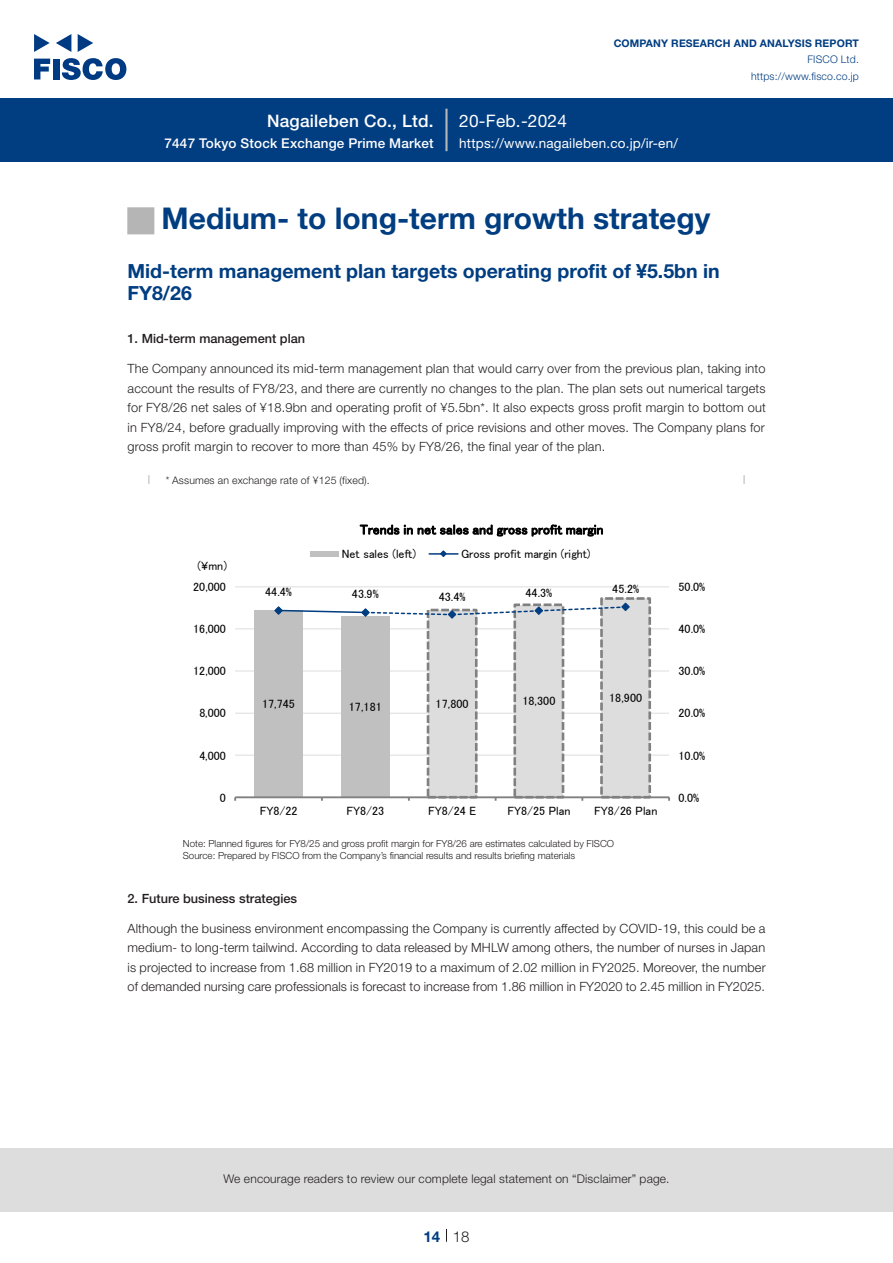
<style>
.page{position:relative;width:893px;height:1263px;background:#fff}
.page>*{position:absolute;margin:0;border:0;box-sizing:border-box;transform-origin:0 0}
.t1{font:700 30px "Helvetica Neue LT Std";color:#003d81}
.t2{font:27px "European Pi Std 1";color:#b5b5b6}
.中タイトル_e{font:700 19.5px/22.5px "Helvetica Neue LT Std";color:#003d81}
.t3{font:500 17.25px "Helvetica Neue LT Std";letter-spacing:.015em;color:#fff}
.t4{font:17.25px "Helvetica Neue LT Std";letter-spacing:.015em;color:#fff}
.t5{font:300 15px "Helvetica Neue LT Std";color:#231f20}
.t6{font:700 15px "Helvetica Neue LT Std";color:#003d81}
.t7{font:13.5px "MS P Gothic";letter-spacing:.015em;color:#000}
.t8{font:13.5px "Helvetica Neue LT Std";letter-spacing:.015em;color:#fff}
.t9{font:500 13.5px "Helvetica Neue LT Std";letter-spacing:.015em;color:#fff}
.本文_e{font:300 12.75px/19.5px "Helvetica Neue LT Std";letter-spacing:.005em;color:#231f20;text-align:justify}
.小タイトル_e{font:500 12.75px "Helvetica Neue LT Std";color:#231f20}
.t10{font:12.15px "MS P Gothic";color:#000}
.t11{font:12px "MS P Gothic";color:#000}
.t12{font:300 12px "Helvetica Neue LT Std";letter-spacing:.015em;color:#231f20}
.t13{font:300 10.5px "Helvetica Neue LT Std";letter-spacing:.015em;color:#231f20}
.t14{font:700 10.5px "Helvetica Neue LT Std";letter-spacing:.015em;color:#003d81}
.t15{font:300 10.5px/16.5px "Helvetica Neue LT Std";letter-spacing:.015em;color:#003d81;text-align:right}
.表組み基本スタイル_en{font:300 9.75px "Helvetica Neue LT Std";color:#231f20}
</style>
<div class="page">
<div style="left:0;top:1148px;width:893px;height:64px;background:#ddd"></div>
<svg style="left:34px;top:59px;width:16px;height:20px"></svg>
<div style="left:53px;top:59px;width:6px;height:20px;background:#003a83"></div>
<svg style="left:62px;top:58px;width:64px;height:22px"></svg>
<svg style="left:34px;top:34px;width:16px;height:18px"></svg>
<svg style="left:78px;top:34px;width:15px;height:18px"></svg>
<svg style="left:56px;top:34px;width:15px;height:18px"></svg>
<div style="left:0;top:98px;width:893px;height:64px;background:#003d81"></div>
<hr style="left:445px;top:109px;width:3px;height:42px;background:#b5b5b6">
<svg style="left:446px;top:1229px;width:1px;height:13px"></svg>
<svg style="left:148px;top:475px;width:2px;height:9px"></svg>
<svg style="left:743px;top:475px;width:2px;height:9px"></svg>
<hr style="left:235px;top:755px;width:434px;height:1px;background:#ddd">
<hr style="left:235px;top:713px;width:434px;height:1px;background:#ddd">
<hr style="left:235px;top:671px;width:434px;height:1px;background:#ddd">
<hr style="left:235px;top:628px;width:434px;height:1px;background:#ddd">
<hr style="left:235px;top:586px;width:434px;height:1px;background:#ddd">
<div style="left:255px;top:610px;width:48px;height:187px;background:#c0c0c0"></div>
<div style="left:341px;top:616px;width:48px;height:181px;background:#c0c0c0"></div>
<div style="left:428px;top:610px;width:48px;height:187px;background:#ddd"></div>
<div style="left:427px;top:609px;width:51px;height:189px;border:3px dashed #808080"></div>
<div style="left:515px;top:605px;width:48px;height:192px;background:#ddd"></div>
<div style="left:513px;top:603px;width:51px;height:195px;border:3px dashed #808080"></div>
<div style="left:601px;top:598px;width:49px;height:199px;background:#ddd"></div>
<div style="left:600px;top:597px;width:51px;height:201px;border:3px dashed #808080"></div>
<hr style="left:235px;top:796px;width:434px;height:2px;background:#808080">
<svg style="left:274px;top:602px;width:356px;height:17px"></svg>
<div style="left:310px;top:551px;width:29px;height:6px;background:#c0c0c0"></div>
<hr style="left:429px;top:553px;width:29px;height:2px;background:#003d81">
<svg style="left:439px;top:550px;width:8px;height:7px"></svg>
<h3 class="t3" style="left:267px;top:110px;width:168px">Nagaileben Co., Ltd.</h3>
<p class="t9" style="left:165px;top:135px;width:271px">7447 Tokyo Stock Exchange Prime Market</p>
<h3 class="t4" style="left:459px;top:110px;width:109px">20-Feb.-2024</h3>
<p class="t14" style="left:614px;top:37px;width:247px">COMPANY RESEARCH AND ANALYSIS REPORT</p>
<p class="t15" style="left:751px;top:51px;width:109px">FISCO Ltd. https://www.fisco.co j p.</p>
<p class="t8" style="left:459px;top:135px;width:220px">https://www.nagaileben. c o j p. -i r/ e n /</p>
<p class="t2" style="left:128px;top:206px;width:28px">■</p>
<p class="中タイトル_e" style="left:128px;top:259px;width:594px">Mid-term management plan targets operating profit of ¥5.5bn in<br>FY8/26</p>
<p class="小タイトル_e" style="left:128px;top:331px;width:179px">1. Mid-term management plan</p>
<p class="本文_e" style="left:128px;top:359px;width:640px">The Company announced its mid-term management plan that would carry over from the previous plan, taking into account the results of FY8/23, and there are currently no changes to the plan. The plan sets out numerical targets for FY8/26 net sales of ¥18.9bn and operating profit of ¥5.5bn I t.* also expects gross profit margin to bottom out in FY8/24, before gradually improving with the effects of price revisions and other moves. The Company plans for gross profit margin to recover to more than 45% by FY8/26, the final year of the plan.</p>
<p class="t13" style="left:166px;top:474px;width:205px">* Assumes an exchange rate of ¥125 (fixed .(</p>
<p class="t1" style="left:162px;top:200px;width:550px">Medium- to long-term growth strategy</p>
<p class="t11" style="left:198px;top:560px;width:31px">¥( mn(</p>
<p class="t7" style="left:360px;top:523px;width:245px">Trends in net sales and gross profit margin</p>
<p class="t11" style="left:461px;top:548px;width:131px">Gross profit margin (right(</p>
<p class="t11" style="left:342px;top:548px;width:76px">Net sales (left)</p>
<p class="t11" style="left:193px;top:581px;width:34px">20,000</p>
<p class="t11" style="left:265px;top:586px;width:28px">44.4%</p>
<p class="t11" style="left:352px;top:588px;width:28px">43.9%</p>
<p class="t10" style="left:439px;top:590px;width:28px">43.4%</p>
<p class="t11" style="left:525px;top:586px;width:28px">44.3%</p>
<p class="t11" style="left:612px;top:583px;width:28px">45.2%</p>
<p class="t11" style="left:679px;top:581px;width:28px">50.0%</p>
<p class="t11" style="left:193px;top:623px;width:34px">16,000</p>
<p class="t11" style="left:679px;top:623px;width:28px">40.0%</p>
<p class="t11" style="left:193px;top:665px;width:34px">12,000</p>
<p class="t11" style="left:679px;top:665px;width:28px">30.0%</p>
<p class="t11" style="left:199px;top:707px;width:28px">8,000</p>
<p class="t11" style="left:262px;top:698px;width:34px">17,745</p>
<p class="t11" style="left:349px;top:701px;width:34px">17,181</p>
<p class="t11" style="left:436px;top:698px;width:34px">17,800</p>
<p class="t11" style="left:522px;top:695px;width:34px">18,300</p>
<p class="t11" style="left:609px;top:692px;width:34px">18,900</p>
<p class="t11" style="left:679px;top:707px;width:28px">20.0%</p>
<p class="t11" style="left:199px;top:749px;width:28px">4,000</p>
<p class="t11" style="left:679px;top:749px;width:28px">10.0%</p>
<p class="t11" style="left:220px;top:791px;width:8px">0</p>
<p class="t11" style="left:679px;top:791px;width:22px">0.0%</p>
<p class="t11" style="left:260px;top:804px;width:39px">FY8/22</p>
<p class="t11" style="left:347px;top:804px;width:39px">FY8/23</p>
<p class="t11" style="left:428px;top:804px;width:50px">FY8/24 E</p>
<p class="t11" style="left:507px;top:804px;width:65px">FY8/25 Plan</p>
<p class="t11" style="left:594px;top:804px;width:65px">FY8/26 Plan</p>
<p class="表組み基本スタイル_en" style="left:183px;top:838px;width:433px">Note: Planned figures for FY8/25 and gross profit margin for FY8/26 are estimates calculated by FISCO</p>
<p class="表組み基本スタイル_en" style="left:183px;top:850px;width:394px">Source: Prepared by FISCO from the Company s’ financial results and results briefing materials</p>
<p class="小タイトル_e" style="left:128px;top:890px;width:171px">2. Future business strategies</p>
<p class="本文_e" style="left:128px;top:918px;width:640px">Although the business environment encompassing the Company is currently affected by COVID-19, this could be a medium to- long-term tailwind. According to data released by MHLW among others, the number of nurses in Japan is projected to increase from 1.68 million in FY2019 to a maximum of 2.02 million in FY2025. Moreover, the number of demanded nursing care professionals is forecast to increase from 1.86 million in FY2020 to 2.45 million in FY2025.</p>
<p class="t12" style="left:223px;top:1171px;width:448px">We encourage readers to review our complete legal statement on “Disclaimer” page.</p>
<p class="t6" style="left:423px;top:1227px;width:18px">14</p>
<p class="t5" style="left:453px;top:1227px;width:18px">18</p>
</div>
